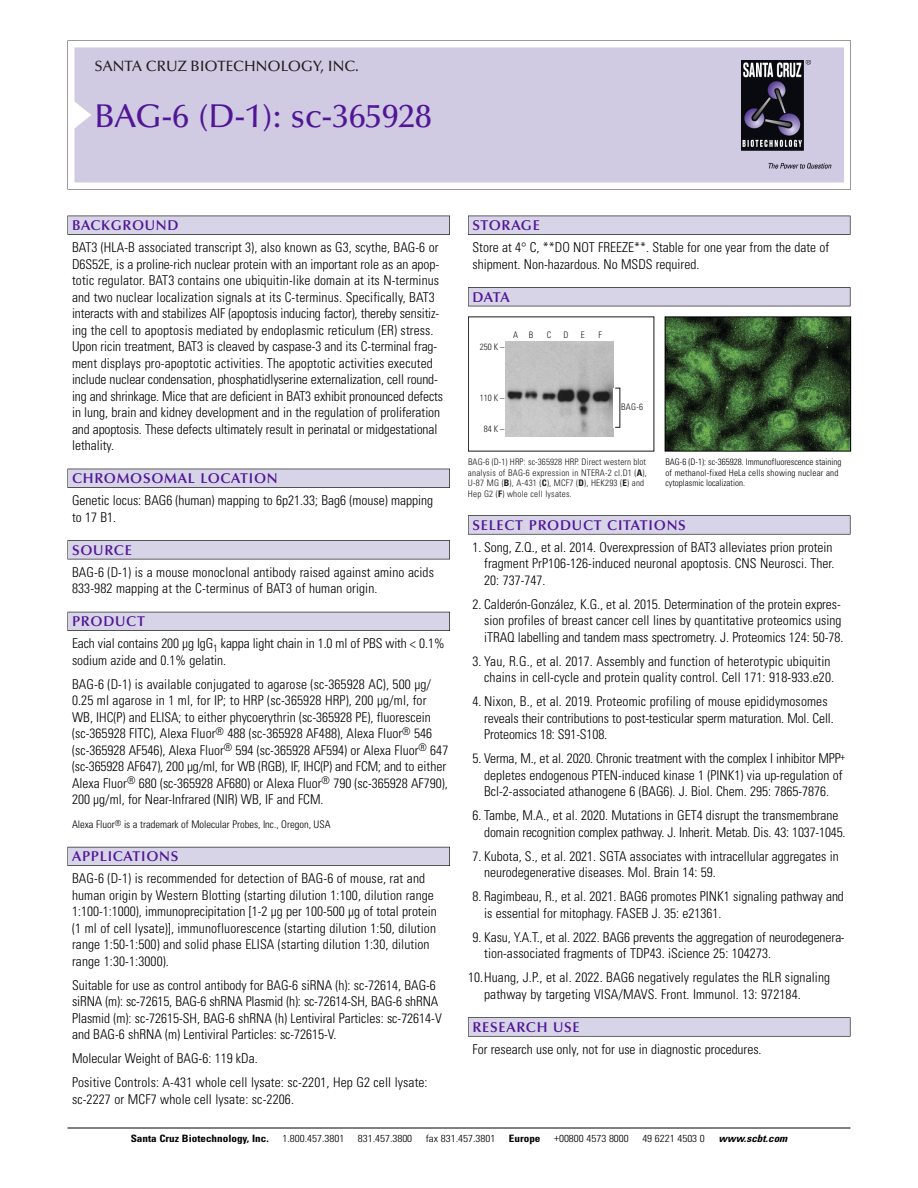
<style>
.page{position:relative;width:918px;height:1188px;background:#fff}
.page>*{position:absolute;margin:0;border:0;box-sizing:border-box;transform-origin:0 0}
.t1{font:500 33px "Optima";color:#511695}
.t2{font:500 15px "Optima";color:#231f20}
.t3{font:600 14.25px "Optima";letter-spacing:.05em;color:#511695}
.t4{font:300 condensed 13.5px/16.5px "Univers";color:#000}
.t5{font:300 condensed 10.5px "Univers";color:#000}
.t6{font:300 condensed 10.2px "Univers";color:#000;scale:1.1 1}
.t7{font:700 condensed 10.2px "Univers";color:#000;scale:1.1 1}
.t8{font:italic 700 condensed 10.2px "Univers";color:#000;scale:1.1 1}
.t9{font:300 condensed 9px/10.5px "Univers";letter-spacing:.025em;color:#191919}
.t10{font:300 condensed 9px/10.5px "Univers";color:#000}
.s1{font-weight:700}
</style>
<div class="page">
<svg style="left:68px;top:40px;width:783px;height:149px"></svg>
<div style="left:74px;top:47px;width:770px;height:135px;background:#d1cae3"></div>
<img style="left:741px;top:60px;width:90px;height:108px">
<div style="left:68px;top:216px;width:382px;height:19px;background:#535256"></div>
<div style="left:68px;top:216px;width:381px;height:18px;background:#d7d4e8"></div>
<div style="left:68px;top:469px;width:382px;height:19px;background:#525156"></div>
<div style="left:68px;top:469px;width:381px;height:18px;background:#d7d4e8"></div>
<div style="left:68px;top:540px;width:382px;height:19px;background:#545357"></div>
<div style="left:68px;top:541px;width:381px;height:18px;background:#d7d4e8"></div>
<div style="left:68px;top:612px;width:382px;height:19px;background:#535259"></div>
<div style="left:68px;top:612px;width:381px;height:18px;background:#d7d4e8"></div>
<div style="left:68px;top:847px;width:382px;height:19px;background:#595860"></div>
<div style="left:68px;top:847px;width:381px;height:18px;background:#d7d4e8"></div>
<div style="left:468px;top:216px;width:382px;height:19px;background:#535256"></div>
<div style="left:468px;top:216px;width:382px;height:18px;background:#d7d4e8"></div>
<div style="left:468px;top:287px;width:382px;height:19px;background:#515155"></div>
<div style="left:468px;top:288px;width:382px;height:18px;background:#d7d4e8"></div>
<svg style="left:468px;top:515px;width:382px;height:20px"></svg>
<div style="left:468px;top:516px;width:382px;height:18px;background:#d7d4e8"></div>
<div style="left:468px;top:1017px;width:382px;height:20px;background:#676767"></div>
<div style="left:468px;top:1018px;width:382px;height:18px;background:#d7d4e8"></div>
<hr style="left:68px;top:1128px;width:782px;height:1px;background:#000">
<img style="left:667px;top:318px;width:182px;height:132px">
<div style="left:665px;top:316px;width:186px;height:136px;border:1px solid #000"></div>
<img style="left:506px;top:341px;width:108px;height:95px">
<p class="t2" style="left:94px;top:60px;width:266px">SANTA CRUZ BIOTECHNOLOGY, INC.</p>
<p class="t1" style="left:94px;top:102px;width:339px">BAG-6 (D-1): sc-365928</p>
<p class="t3" style="left:72px;top:219px;width:108px">BACKGROUND</p>
<p class="t4" style="left:72px;top:240px;width:372px">BAT3 (HLA-B associated transcript 3), also known as G3, scythe, BAG-6 or D6S52E, is a proline-rich nuclear protein with an important role as an apop&shy;totic regulator. BAT3 contains one ubiquitin-like domain at its N-terminus and two nuclear localization signals at its C-terminus. Specifically, BAT3 interacts with and stabilizes AIF (apoptosis inducing factor), thereby sensitiz&shy;ing the cell to apoptosis mediated by endoplasmic reticulum (ER) stress.<br>Upon ricin treatment, BAT3 is cleaved by caspase-3 and its C-terminal frag&shy;ment displays pro-apoptotic activities. The apoptotic activities executed include nuclear condensation, phosphatidlyserine externalization, cell round&shy;ing and shrinkage. Mice that are deficient in BAT3 exhibit pronounced defects in lung, brain and kidney development and in the regulation of proliferation and apoptosis. These defects ultimately result in perinatal or midgestational lethality.</p>
<p class="t3" style="left:72px;top:472px;width:207px">CHROMOSOMAL LOCATION</p>
<p class="t4" style="left:72px;top:493px;width:362px">Genetic locus: BAG6 (human) mapping to 6p21.33; Bag6 (mouse) mapping to 17 B1.</p>
<p class="t3" style="left:72px;top:544px;width:61px">SOURCE</p>
<p class="t4" style="left:72px;top:565px;width:363px">BAG-6 (D-1) is a mouse monoclonal antibody raised against amino acids<br>833-982 mapping at the C-terminus of BAT3 of human origin.</p>
<p class="t3" style="left:72px;top:615px;width:74px">PRODUCT</p>
<p class="t4" style="left:72px;top:637px;width:374px">Each vial contains 200 µg IgG<sub>1</sub> kappa light chain in 1.0 ml of PBS with &lt; 0.1% sodium azide and 0.1% gelatin.</p>
<p class="t4" style="left:72px;top:677px;width:378px">BAG-6 (D-1) is available conjugated to agarose (sc-365928 AC), 500 µg/ 0.25 ml agarose in 1 ml, for IP; to HRP (sc-365928 HRP), 200 µg/ml, for WB, IHC(P) and ELISA; to either phycoerythrin (sc-365928 PE), fluorescein (sc-365928 FITC), Alexa Fluor<sup>®</sup> 488 (sc-365928 AF488), Alexa Fluor<sup>®</sup> 546 (sc-365928 AF546), Alexa Fluor<sup>®</sup> 594 (sc-365928 AF594) or Alexa Fluor<sup>®</sup> 647 (sc-365928 AF647), 200 µg/ml, for WB (RGB), IF, IHC(P) and FCM; and to either Alexa Fluor<sup>®</sup> 680 (sc-365928 AF680) or Alexa Fluor<sup>®</sup> 790 (sc-365928 AF790), 200 µg/ml, for Near-Infrared (NIR) WB, IF and FCM.</p>
<p class="t5" style="left:72px;top:821px;width:260px">Alexa Fluor<sup>®</sup> is a trademark of Molecular Probes, Inc., Oregon, USA</p>
<p class="t3" style="left:72px;top:850px;width:108px">APPLICATIONS</p>
<p class="t4" style="left:72px;top:872px;width:366px">BAG-6 (D-1) is recommended for detection of BAG-6 of mouse, rat and human origin by Western Blotting (starting dilution 1:100, dilution range 1:100-1:1000), immunoprecipitation [1-2 µg per 100-500 µg of total protein (1 ml of cell lysate)], immunofluorescence (starting dilution 1:50, dilution range 1:50-1:500) and solid phase ELISA (starting dilution 1:30, dilution range 1:30-1:3000).</p>
<p class="t4" style="left:72px;top:978px;width:371px">Suitable for use as control antibody for BAG-6 siRNA (h): sc-72614, BAG-6 siRNA (m): sc-72615, BAG-6 shRNA Plasmid (h): sc-72614-SH, BAG-6 shRNA Plasmid (m): sc-72615-SH, BAG-6 shRNA (h) Lentiviral Particles: sc-72614-V and BAG-6 shRNA (m) Lentiviral Particles: sc-72615-V.</p>
<p class="t4" style="left:72px;top:1052px;width:187px">Molecular Weight of BAG-6: 119 kDa.</p>
<p class="t4" style="left:72px;top:1076px;width:357px">Positive Controls: A-431 whole cell lysate: sc-2201, Hep G2 cell lysate: sc-2227 or MCF7 whole cell lysate: sc-2206.</p>
<p class="t3" style="left:473px;top:219px;width:69px">STORAGE</p>
<p class="t4" style="left:473px;top:240px;width:358px">Store at 4° C, **DO NOT FREEZE**. Stable for one year from the date of shipment. Non-hazardous. No MSDS required.</p>
<p class="t3" style="left:473px;top:291px;width:39px">DATA</p>
<p class="t9" style="left:480px;top:342px;width:26px">250 K –</p>
<p class="t9" style="left:513px;top:331px;width:22px">A B</p>
<p class="t9" style="left:547px;top:331px;width:6px">C</p>
<p class="t9" style="left:563px;top:331px;width:7px">D</p>
<p class="t9" style="left:581px;top:331px;width:5px">E</p>
<p class="t9" style="left:598px;top:331px;width:5px">F</p>
<p class="t9" style="left:480px;top:394px;width:26px">110 K –</p>
<p class="t9" style="left:484px;top:425px;width:22px">84 K –</p>
<p class="t9" style="left:621px;top:402px;width:23px">BAG-6</p>
<p class="t9" style="left:468px;top:458px;width:180px">BAG-6 (D-1) HRP: sc-365928 HRP. Direct western blot analysis of BAG-6 expression in NTERA-2 cl.D1 (<span class="s1">A</span>), U-87 MG (<span class="s1">B</span>), A-431 (<span class="s1">C</span>), MCF7 (<span class="s1">D</span>), HEK293 (<span class="s1">E</span>) and Hep G2 (<span class="s1">F</span>) whole cell lysates.</p>
<p class="t10" style="left:665px;top:458px;width:178px">BAG-6 (D-1): sc-365928. Immunofluorescence staining of methanol-fixed HeLa cells showing nuclear and cytoplasmic localization.</p>
<p class="t3" style="left:473px;top:519px;width:215px">SELECT PRODUCT CITATIONS</p>
<p class="t4" style="left:484px;top:540px;width:352px;text-indent:-12px">1. Song, Z.Q., et al. 2014. Overexpression of BAT3 alleviates prion protein fragment PrP106-126-induced neuronal apoptosis. CNS Neurosci. Ther.<br>20: 737-747.</p>
<p class="t4" style="left:484px;top:597px;width:361px;text-indent:-12px">2. Calderón-González, K.G., et al. 2015. Determination of the protein expres&shy;sion profiles of breast cancer cell lines by quantitative proteomics using iTRAQ labelling and tandem mass spectrometry. J. Proteomics 124: 50-78.</p>
<p class="t4" style="left:473px;top:654px;width:363px;text-align:right">3. Yau, R.G., et al. 2017. Assembly and function of heterotypic ubiquitin chains in cell-cycle and protein quality control. Cell 171: 918-933.e20.</p>
<p class="t4" style="left:484px;top:695px;width:351px;text-indent:-12px">4. Nixon, B., et al. 2019. Proteomic profiling of mouse epididymosomes reveals their contributions to post-testicular sperm maturation. Mol. Cell.<br>Proteomics 18: S91-S108.</p>
<p class="t4" style="left:484px;top:752px;width:363px;text-indent:-12px">5. Verma, M., et al. 2020. Chronic treatment with the complex I inhibitor MPP<sup>+ </sup>depletes endogenous PTEN-induced kinase 1 (PINK1) via up-regulation of<br>Bcl-2-associated athanogene 6 (BAG6). J. Biol. Chem. 295: 7865-7876.</p>
<p class="t4" style="left:484px;top:809px;width:363px;text-indent:-12px">6. Tambe, M.A., et al. 2020. Mutations in GET4 disrupt the transmembrane domain recognition complex pathway. J. Inherit. Metab. Dis. 43: 1037-1045.</p>
<p class="t4" style="left:484px;top:849px;width:356px;text-indent:-12px">7. Kubota, S., et al. 2021. SGTA associates with intracellular aggregates in neurodegenerative diseases. Mol. Brain 14: 59.</p>
<p class="t4" style="left:484px;top:890px;width:361px;text-indent:-12px">8. Ragimbeau, R., et al. 2021. BAG6 promotes PINK1 signaling pathway and is essential for mitophagy. FASEB J. 35: e21361.</p>
<p class="t4" style="left:484px;top:930px;width:362px;text-indent:-12px">9. Kasu, Y.A.T., et al. 2022. BAG6 prevents the aggregation of neurodegenera&shy;tion-associated fragments of TDP43. iScience 25: 104273.</p>
<p class="t4" style="left:484px;top:971px;width:347px;text-indent:-16px">10.Huang, J.P., et al. 2022. BAG6 negatively regulates the RLR signaling pathway by targeting VISA/MAVS. Front. Immunol. 13: 972184.</p>
<p class="t3" style="left:473px;top:1021px;width:109px">RESEARCH USE</p>
<p class="t4" style="left:473px;top:1042px;width:291px">For research use only, not for use in diagnostic procedures.</p>
<p class="t7" style="left:131px;top:1135px;width:127px">Santa Cruz Biotechnology, Inc.</p>
<p class="t6" style="left:282px;top:1135px;width:58px">1.800.457.3801</p>
<p class="t6" style="left:358px;top:1135px;width:51px">831.457.3800</p>
<p class="t6" style="left:426px;top:1135px;width:65px">fax 831.457.3801</p>
<p class="t7" style="left:509px;top:1135px;width:30px">Europe</p>
<p class="t6" style="left:554px;top:1135px;width:69px">+00800 4573 8000</p>
<p class="t6" style="left:642px;top:1135px;width:58px">49 6221 4503 0</p>
<p class="t8" style="left:719px;top:1135px;width:66px">www.scbt.com</p>
</div>
